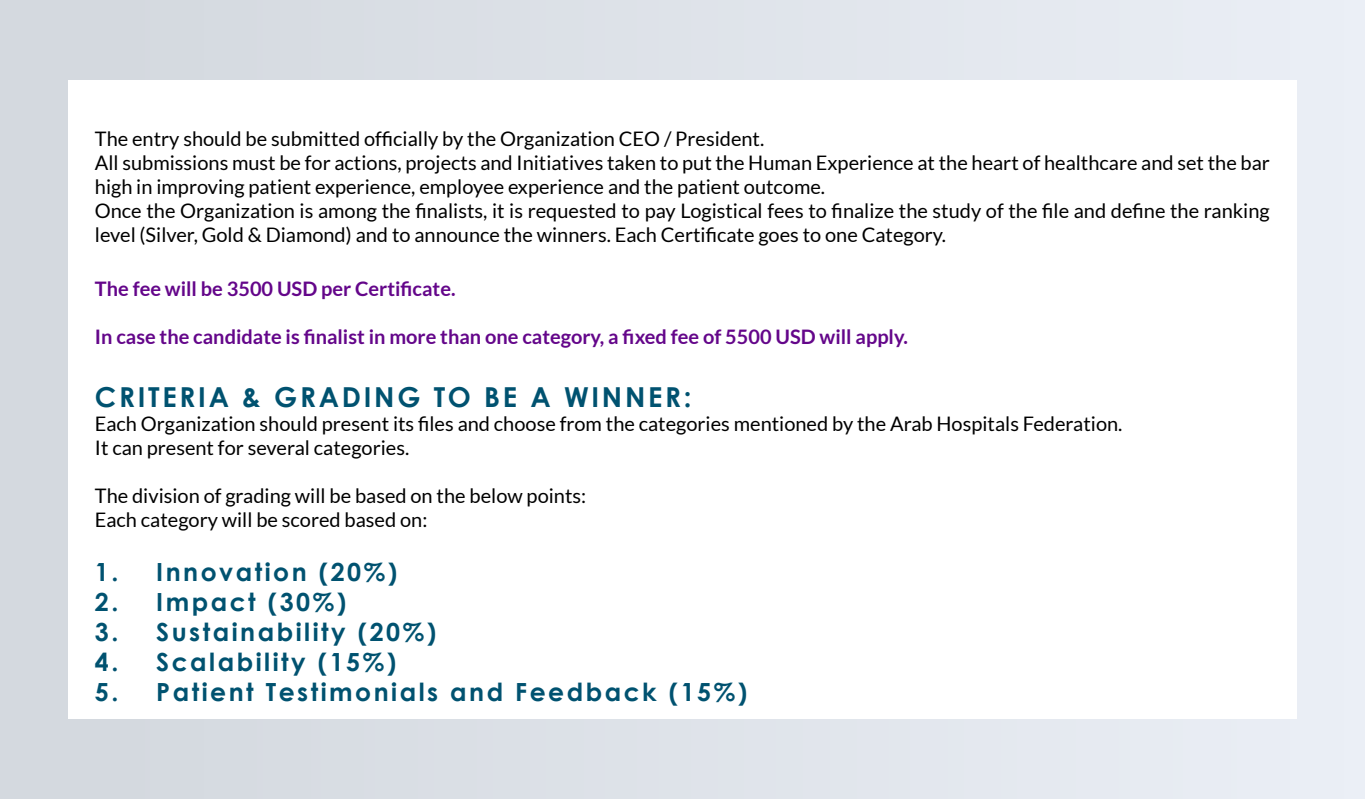
<style>
.page{position:relative;width:1365px;height:799px;background:#dee3e9}
.page>*{position:absolute;margin:0;border:0;box-sizing:border-box;transform-origin:0 0}
.t1{font:700 27.5px "Century Gothic";letter-spacing:.1em;color:#005270}
.t2{font:700 25px "Century Gothic";letter-spacing:.1em;color:#005270}
.t3{font:20px/24px "Lato";color:#000}
.t4{font:700 20px "Lato";color:#64068a}
</style>
<div class="page">
<div style="left:68px;top:80px;width:1229px;height:639px;background:#fff"></div>
<p class="t3" style="left:95px;top:126px;width:1177px">The entry should be submitted officially by the Organization CEO / President.<br>All submissions must be for actions, projects and Initiatives taken to put the Human Experience at the heart of healthcare and set the bar high in improving patient experience, employee experience and the patient outcome.<br>Once the Organization is among the finalists, it is requested to pay Logistical fees to finalize the study of the file and define the ranking level (Silver, Gold &amp; Diamond) and to announce the winners. Each Certificate goes to one Category.</p>
<p class="t4" style="left:95px;top:277px;width:362px">The fee will be 3500 USD per Certificate.</p>
<p class="t4" style="left:95px;top:325px;width:815px">In case the candidate is finalist in more than one category, a fixed fee of 5500 USD will apply.</p>
<h1 class="t1" style="left:95px;top:376px;width:598px">CRITERIA &amp; GRADING TO BE A WINNER:</h1>
<p class="t3" style="left:95px;top:411px;width:1029px">Each Organization should present its files and choose from the categories mentioned by the Arab Hospitals Federation.<br>It can present for several categories.</p>
<p class="t3" style="left:95px;top:483px;width:493px">The division of grading will be based on the below points:<br>Each category will be scored based on:</p>
<p class="t2" style="left:95px;top:553px;width:304px">1. Innovation (20%)</p>
<p class="t2" style="left:95px;top:583px;width:253px">2. Impact (30%)</p>
<p class="t2" style="left:95px;top:613px;width:343px">3. Sustainability (20%)</p>
<p class="t2" style="left:95px;top:643px;width:303px">4. Scalability (15%)</p>
<p class="t2" style="left:95px;top:673px;width:654px">5. Patient Testimonials and Feedback (15%)</p>
</div>
